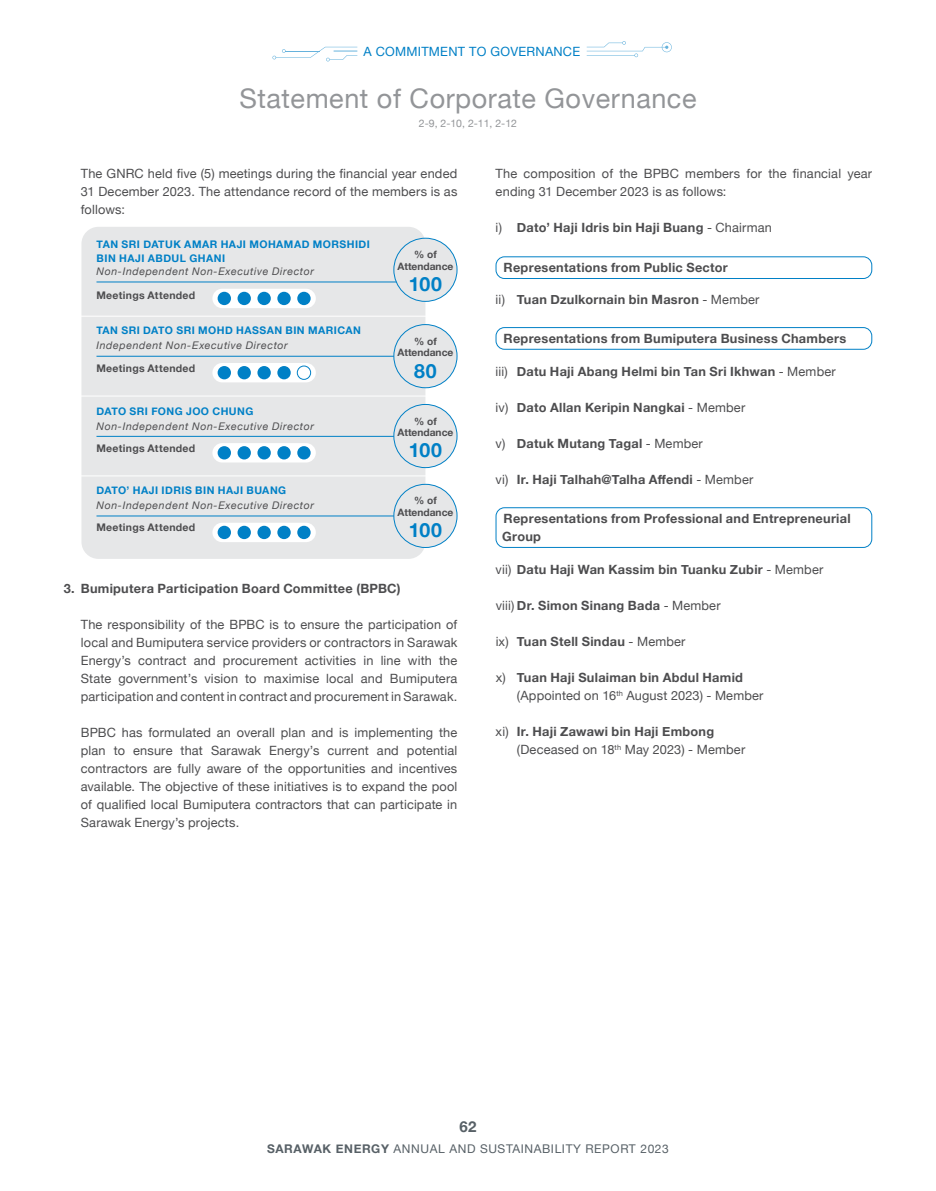
<style>
.page{position:relative;width:936px;height:1191px;background:#fff}
.page>*{position:absolute;margin:0;border:0;box-sizing:border-box;transform-origin:0 0}
.t1{font:27px "Helvetica Neue";letter-spacing:.02em;color:#939598}
.t2{font:700 19.5px "Helvetica Neue";letter-spacing:.045em;color:#0080c6}
.t3{font:700 15px "Helvetica Neue";color:#576066}
.t4{font:12.75px/18px "Helvetica Neue";letter-spacing:.015em;color:#4d4d4f;text-align:justify}
.t5{font:700 12.75px/18px "Helvetica Neue";letter-spacing:.02em;color:#4d4d4f}
.t6{font:12.75px "Helvetica Neue";letter-spacing:.02em;color:#0080c6}
.t7{font:12px "Helvetica Neue";letter-spacing:.05em;color:#576066}
.t8{font:italic 10.5px "Helvetica Neue";letter-spacing:.06em;color:#4d4d4f}
.t9{font:700 10.5px/13.5px "Helvetica Neue";letter-spacing:.045em;color:#0080c6}
.t10{font:700 10.5px "Helvetica Neue";letter-spacing:.025em;color:#4d4d4f}
.t11{font:10.5px "Helvetica Neue";color:#939598}
.t12{font:700 10.2px/11.7px "Helvetica Neue";color:#4d4d4f;text-align:center}
.s1{font-weight:400}
.s2{font-weight:700}
</style>
<div class="page">
<div style="left:81px;top:227px;width:344px;height:332px;background:#e6e7e8;border-radius:17px"></div>
<hr style="left:74px;top:316px;width:373px;height:1px;background:#fff">
<hr style="left:74px;top:396px;width:373px;height:1px;background:#fff">
<hr style="left:74px;top:475px;width:373px;height:1px;background:#fff">
<hr style="left:96px;top:282px;width:313px;height:1px;background:#0080c6">
<div style="left:212px;top:289px;width:104px;height:19px;background:#fff;border-radius:10px"></div>
<div style="left:217px;top:292px;width:14px;height:13px;background:#0080c6;border-radius:50%"></div>
<div style="left:257px;top:292px;width:14px;height:13px;background:#0080c6;border-radius:50%"></div>
<div style="left:237px;top:292px;width:14px;height:13px;background:#0080c6;border-radius:50%"></div>
<div style="left:277px;top:292px;width:14px;height:13px;background:#0080c6;border-radius:50%"></div>
<div style="left:297px;top:292px;width:13px;height:13px;background:#0080c6;border-radius:50%"></div>
<div style="left:394px;top:238px;width:63px;height:63px;background:#e6e7e8;border-radius:50%"></div>
<div style="left:393px;top:238px;width:64px;height:64px;border:1px solid #0080c6;border-radius:50%"></div>
<hr style="left:96px;top:356px;width:311px;height:1px;background:#0080c6">
<div style="left:212px;top:363px;width:104px;height:19px;background:#fff;border-radius:10px"></div>
<div style="left:217px;top:366px;width:14px;height:13px;background:#0080c6;border-radius:50%"></div>
<div style="left:257px;top:366px;width:14px;height:13px;background:#0080c6;border-radius:50%"></div>
<div style="left:237px;top:366px;width:14px;height:13px;background:#0080c6;border-radius:50%"></div>
<div style="left:277px;top:366px;width:14px;height:13px;background:#0080c6;border-radius:50%"></div>
<div style="left:297px;top:366px;width:14px;height:14px;border:1px solid #0080c6;border-radius:50%"></div>
<div style="left:394px;top:324px;width:63px;height:64px;background:#e6e7e8;border-radius:50%"></div>
<div style="left:393px;top:324px;width:64px;height:64px;border:1px solid #0080c6;border-radius:50%"></div>
<hr style="left:96px;top:436px;width:311px;height:1px;background:#0080c6">
<div style="left:212px;top:443px;width:104px;height:19px;background:#fff;border-radius:10px"></div>
<div style="left:217px;top:446px;width:14px;height:13px;background:#0080c6;border-radius:50%"></div>
<div style="left:257px;top:446px;width:14px;height:13px;background:#0080c6;border-radius:50%"></div>
<div style="left:237px;top:446px;width:14px;height:13px;background:#0080c6;border-radius:50%"></div>
<div style="left:277px;top:446px;width:14px;height:13px;background:#0080c6;border-radius:50%"></div>
<div style="left:297px;top:446px;width:13px;height:13px;background:#0080c6;border-radius:50%"></div>
<div style="left:394px;top:404px;width:63px;height:63px;background:#e6e7e8;border-radius:50%"></div>
<div style="left:393px;top:404px;width:64px;height:64px;border:1px solid #0080c6;border-radius:50%"></div>
<hr style="left:96px;top:515px;width:311px;height:1px;background:#0080c6">
<div style="left:212px;top:523px;width:104px;height:19px;background:#fff;border-radius:10px"></div>
<div style="left:217px;top:526px;width:14px;height:13px;background:#0080c6;border-radius:50%"></div>
<div style="left:257px;top:526px;width:14px;height:13px;background:#0080c6;border-radius:50%"></div>
<div style="left:237px;top:526px;width:14px;height:13px;background:#0080c6;border-radius:50%"></div>
<div style="left:277px;top:526px;width:14px;height:13px;background:#0080c6;border-radius:50%"></div>
<div style="left:297px;top:526px;width:13px;height:13px;background:#0080c6;border-radius:50%"></div>
<div style="left:394px;top:484px;width:63px;height:63px;background:#e6e7e8;border-radius:50%"></div>
<div style="left:393px;top:484px;width:64px;height:64px;border:1px solid #0080c6;border-radius:50%"></div>
<div style="left:495px;top:256px;width:377px;height:23px;border:1px solid #0080c6;border-radius:9px"></div>
<div style="left:495px;top:327px;width:377px;height:23px;border:1px solid #0080c6;border-radius:9px"></div>
<div style="left:495px;top:507px;width:377px;height:41px;border:1px solid #0080c6;border-radius:9px"></div>
<svg style="left:586px;top:41px;width:85px;height:16px"></svg>
<svg style="left:272px;top:47px;width:85px;height:14px"></svg>
<p class="t6" style="left:363px;top:42px;width:218px">A COMMITMENT TO GOVERNANCE</p>
<h1 class="t1" style="left:239px;top:79px;width:458px">Statement of Corporate Governance</h1>
<p class="t11" style="left:419px;top:116px;width:100px">2-9, 2-10, 2-11, 2-12</p>
<p class="t4" style="left:81px;top:165px;width:378px">The GNRC held five (5) meetings during the financial year ended 31 December 2023. The attendance record of the members is as follows:</p>
<p class="t4" style="left:495px;top:165px;width:378px">The composition of the BPBC members for the financial year ending 31 December 2023 is as follows:</p>
<p class="t5" style="left:495px;top:219px;width:278px"><span class="s1">i)</span> Dato’ Haji Idris bin Haji Buang <span class="s1">- Chairman</span></p>
<p class="t9" style="left:97px;top:238px;width:275px">TAN SRI DATUK AMAR HAJI MOHAMAD MORSHIDI<br>BIN HAJI ABDUL GHANI</p>
<p class="t8" style="left:96px;top:264px;width:219px">Non-Independent Non-Executive Director</p>
<p class="t10" style="left:96px;top:286px;width:100px">Meetings Attended</p>
<p class="t9" style="left:96px;top:324px;width:266px">TAN SRI DATO SRI MOHD HASSAN BIN MARICAN</p>
<p class="t8" style="left:96px;top:338px;width:193px">Independent Non-Executive Director</p>
<p class="t10" style="left:96px;top:360px;width:100px">Meetings Attended</p>
<p class="t9" style="left:96px;top:404px;width:158px">DATO SRI FONG JOO CHUNG</p>
<p class="t8" style="left:96px;top:418px;width:219px">Non-Independent Non-Executive Director</p>
<p class="t10" style="left:96px;top:440px;width:100px">Meetings Attended</p>
<p class="t9" style="left:96px;top:484px;width:191px">DATO’ HAJI IDRIS BIN HAJI BUANG</p>
<p class="t8" style="left:96px;top:498px;width:219px">Non-Independent Non-Executive Director</p>
<p class="t10" style="left:96px;top:519px;width:100px">Meetings Attended</p>
<p class="t12" style="left:397px;top:249px;width:57px">% of<br>Attendance</p>
<h2 class="t2" style="left:409px;top:269px;width:35px">100</h2>
<p class="t12" style="left:397px;top:335px;width:57px">% of<br>Attendance</p>
<h2 class="t2" style="left:414px;top:355px;width:24px">80</h2>
<p class="t12" style="left:397px;top:415px;width:57px">% of<br>Attendance</p>
<h2 class="t2" style="left:409px;top:435px;width:35px">100</h2>
<p class="t12" style="left:397px;top:495px;width:57px">% of<br>Attendance</p>
<h2 class="t2" style="left:409px;top:515px;width:35px">100</h2>
<p class="t5" style="left:64px;top:579px;width:338px">3. Bumiputera Participation Board Committee (BPBC)</p>
<p class="t4" style="left:81px;top:616px;width:378px">The responsibility of the BPBC is to ensure the participation of local and Bumiputera service providers or contractors in Sarawak Energy’s contract and procurement activities in line with the State government’s vision to maximise local and Bumiputera participation and content in contract and procurement in Sarawak.</p>
<p class="t4" style="left:81px;top:724px;width:378px">BPBC has formulated an overall plan and is implementing the plan to ensure that Sarawak Energy’s current and potential contractors are fully aware of the opportunities and incentives available. The objective of these initiatives is to expand the pool of qualified local Bumiputera contractors that can participate in Sarawak Energy’s projects.</p>
<p class="t5" style="left:503px;top:259px;width:226px">Representations from Public Sector</p>
<p class="t5" style="left:495px;top:291px;width:265px"><span class="s1">ii)</span> Tuan Dzulkornain bin Masron <span class="s1">- Member</span></p>
<p class="t5" style="left:503px;top:330px;width:344px">Representations from Bumiputera Business Chambers</p>
<p class="t5" style="left:495px;top:363px;width:341px"><span class="s1">iii)</span> Datu Haji Abang Helmi bin Tan Sri Ikhwan <span class="s1">- Member</span></p>
<p class="t5" style="left:495px;top:399px;width:251px"><span class="s1">iv)</span> Dato Allan Keripin Nangkai <span class="s1">- Member</span></p>
<p class="t5" style="left:495px;top:435px;width:209px"><span class="s1">v)</span> Datuk Mutang Tagal <span class="s1">- Member</span></p>
<p class="t5" style="left:495px;top:471px;width:259px"><span class="s1">vi)</span> Ir. Haji Talhah@Talha Affendi <span class="s1">- Member</span></p>
<p class="t5" style="left:502px;top:510px;width:350px">Representations from Professional and Entrepreneurial<br>Group</p>
<p class="t5" style="left:495px;top:561px;width:329px"><span class="s1">vii)</span> Datu Haji Wan Kassim bin Tuanku Zubir <span class="s1">- Member</span></p>
<p class="t5" style="left:495px;top:597px;width:226px"><span class="s1">viii)</span> Dr. Simon Sinang Bada <span class="s1">- Member</span></p>
<p class="t5" style="left:495px;top:633px;width:191px"><span class="s1">ix)</span> Tuan Stell Sindau <span class="s1">- Member</span></p>
<p class="t4" style="left:517px;top:669px;width:248px;text-indent:-21px">x) <span class="s2">Tuan Haji Sulaiman bin Abdul Hamid </span>(Appointed on 16<sup>th</sup> August 2023) - Member</p>
<p class="t4" style="left:517px;top:723px;width:230px;text-indent:-21px">xi) <span class="s2">Ir. Haji Zawawi bin Haji Embong </span>(Deceased on 18<sup>th</sup> May 2023) - Member</p>
<p class="t3" style="left:459px;top:1114px;width:18px">62</p>
<p class="t7" style="left:267px;top:1139px;width:403px"><span class="s2">SARAWAK ENERGY</span> ANNUAL AND SUSTAINABILITY REPORT 2023</p>
</div>
